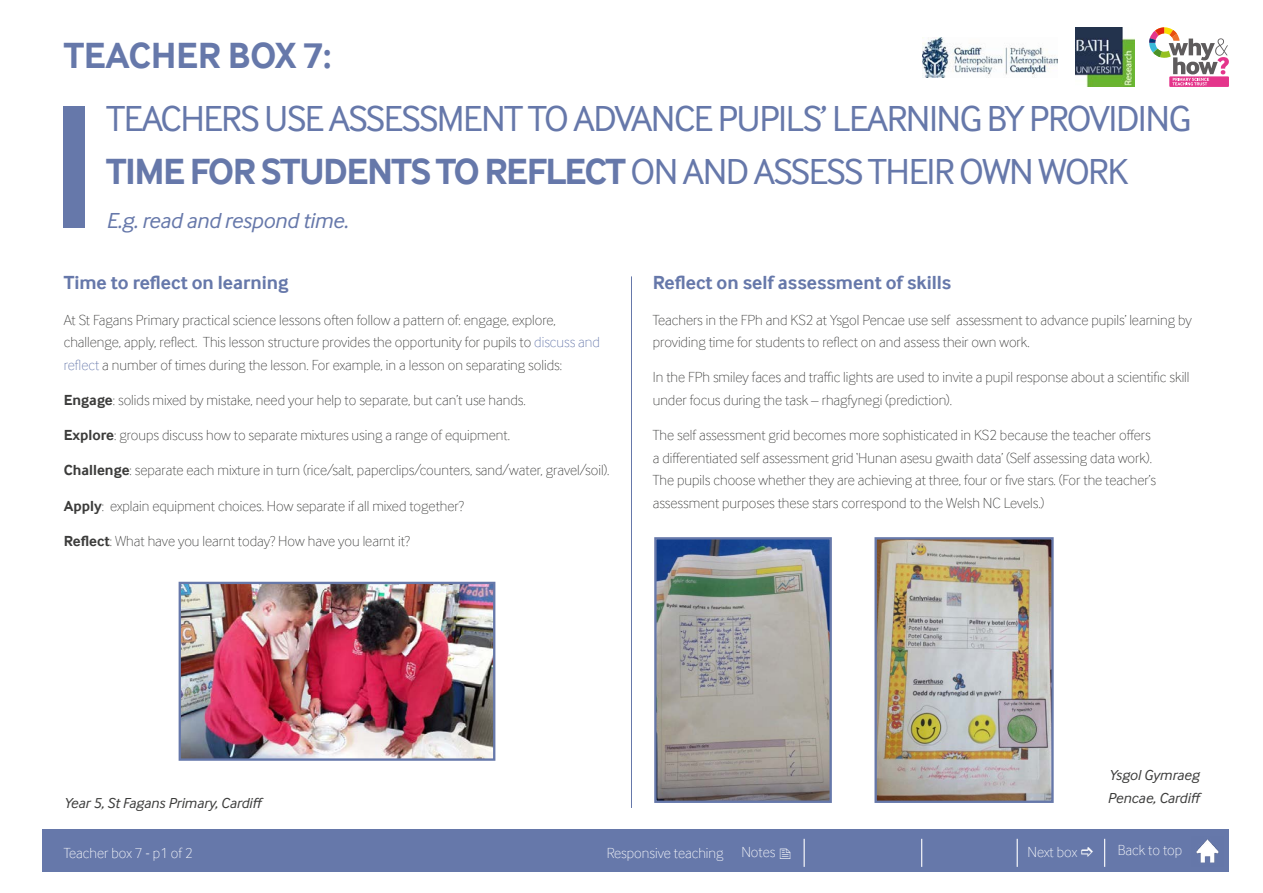
<style>
.page{position:relative;width:1263px;height:893px;background:#fff}
.page>*{position:absolute;margin:0;border:0;box-sizing:border-box;transform-origin:0 0}
.t1{font:37.5px/52.5px "Inter Face";letter-spacing:-.04em;color:#6678aa}
.t2{font:700 37.5px "Inter Face";letter-spacing:-.01em;color:#6678aa}
.t3{font:italic 22.5px "Inter Face";letter-spacing:-.01em;color:#6678aa}
.t4{font:700 19.5px "Inter Face";color:#6678aa}
.t5{font:100 15px/22.5px "Inter Face";color:#3c3c3b}
.t6{font:100 15px "Inter Face";color:#fff}
.t7{font:italic 15px/22.5px "Inter Face";color:#3c3c3b}
.s1{font-weight:700}
.s2{color:#6678aa}
</style>
<div class="page">
<div style="left:43px;top:829px;width:1186px;height:43px;background:#6678aa"></div>
<hr style="left:631px;top:276px;width:1px;height:532px;background:#6678aa">
<svg style="left:1169px;top:76px;width:60px;height:11px"></svg>
<svg style="left:1149px;top:27px;width:80px;height:58px"></svg>
<img style="left:1075px;top:27px;width:59px;height:60px">
<svg style="left:1104px;top:839px;width:1px;height:28px"></svg>
<svg style="left:1017px;top:839px;width:1px;height:28px"></svg>
<svg style="left:921px;top:839px;width:1px;height:28px"></svg>
<svg style="left:804px;top:839px;width:1px;height:28px"></svg>
<img style="left:922px;top:37px;width:136px;height:40px">
<img style="left:1196px;top:839px;width:23px;height:24px">
<div style="left:64px;top:106px;width:21px;height:122px;background:#6678aa"></div>
<img style="left:182px;top:585px;width:310px;height:173px">
<div style="left:179px;top:582px;width:316px;height:179px;border:2px solid #6678aa"></div>
<img style="left:657px;top:540px;width:172px;height:260px">
<div style="left:654px;top:537px;width:178px;height:266px;border:2px solid #6678aa"></div>
<img style="left:877px;top:540px;width:174px;height:260px">
<div style="left:874px;top:537px;width:180px;height:266px;border:2px solid #6678aa"></div>
<h1 class="t2" style="left:64px;top:33px;width:269px">TEACHER BOX 7:</h1>
<h1 class="t1" style="left:106px;top:92px;width:1086px">TEACHERS USE ASSESSMENT TO ADVANCE PUPILS’ LEARNING BY PROVIDING<br><span class="s1">TIME FOR STUDENTS TO REFLECT</span> ON AND ASSESS THEIR OWN WORK</h1>
<h2 class="t3" style="left:106px;top:207px;width:243px">E.g. read and respond time.</h2>
<h3 class="t4" style="left:64px;top:272px;width:226px">Time to reflect on learning</h3>
<p class="t5" style="left:64px;top:308px;width:538px">At St Fagans Primary practical science lessons often follow a pattern of: engage, explore, challenge, apply, reflect. This lesson structure provides the opportunity for pupils to <span class="s2">discuss and reflect</span> a number of times during the lesson. For example, in a lesson on separating solids:</p>
<p class="t5" style="left:64px;top:389px;width:463px"><span class="s1">Engage</span>: solids mixed by mistake, need your help to separate, but can’t use hands.</p>
<p class="t5" style="left:64px;top:424px;width:448px"><span class="s1">Explore</span>: groups discuss how to separate mixtures using a range of equipment.</p>
<p class="t5" style="left:64px;top:459px;width:547px"><span class="s1">Challenge</span>: separate each mixture in turn (rice/salt, paperclips/counters, sand/water, gravel/soil).</p>
<p class="t5" style="left:64px;top:494px;width:402px"><span class="s1">Apply</span>: explain equipment choices. How separate if all mixed together?</p>
<p class="t5" style="left:64px;top:530px;width:348px"><span class="s1">Reflect</span>: What have you learnt today? How have you learnt it?</p>
<h3 class="t4" style="left:653px;top:272px;width:300px">Reflect on self assessment of skills</h3>
<p class="t5" style="left:653px;top:308px;width:541px">Teachers in the FPh and KS2 at Ysgol Pencae use self assessment to advance pupils’ learning by providing time for students to reflect on and assess their own work.</p>
<p class="t5" style="left:653px;top:366px;width:538px">In the FPh smiley faces and traffic lights are used to invite a pupil response about a scientific skill under focus during the task – rhagfynegi (prediction).</p>
<p class="t5" style="left:653px;top:424px;width:505px">The self assessment grid becomes more sophisticated in KS2 because the teacher offers a differentiated self assessment grid ‘Hunan asesu gwaith data’ (Self assessing data work).<br>The pupils choose whether they are achieving at three, four or five stars. (For the teacher’s assessment purposes these stars correspond to the Welsh NC Levels.)</p>
<p class="t7" style="left:64px;top:792px;width:202px">Year 5, St Fagans Primary, Cardiff</p>
<p class="t7" style="left:1107px;top:764px;width:96px">Ysgol Gymraeg<br>Pencae, Cardiff</p>
<p class="t6" style="left:64px;top:844px;width:130px">Teacher box 7 - p1 of 2</p>
<p class="t6" style="left:607px;top:844px;width:170px">Responsive teaching Notes</p>
<p class="t6" style="left:1118px;top:842px;width:66px">Back to top</p>
<p class="t6" style="left:1027px;top:844px;width:51px">Next box</p>
</div>
